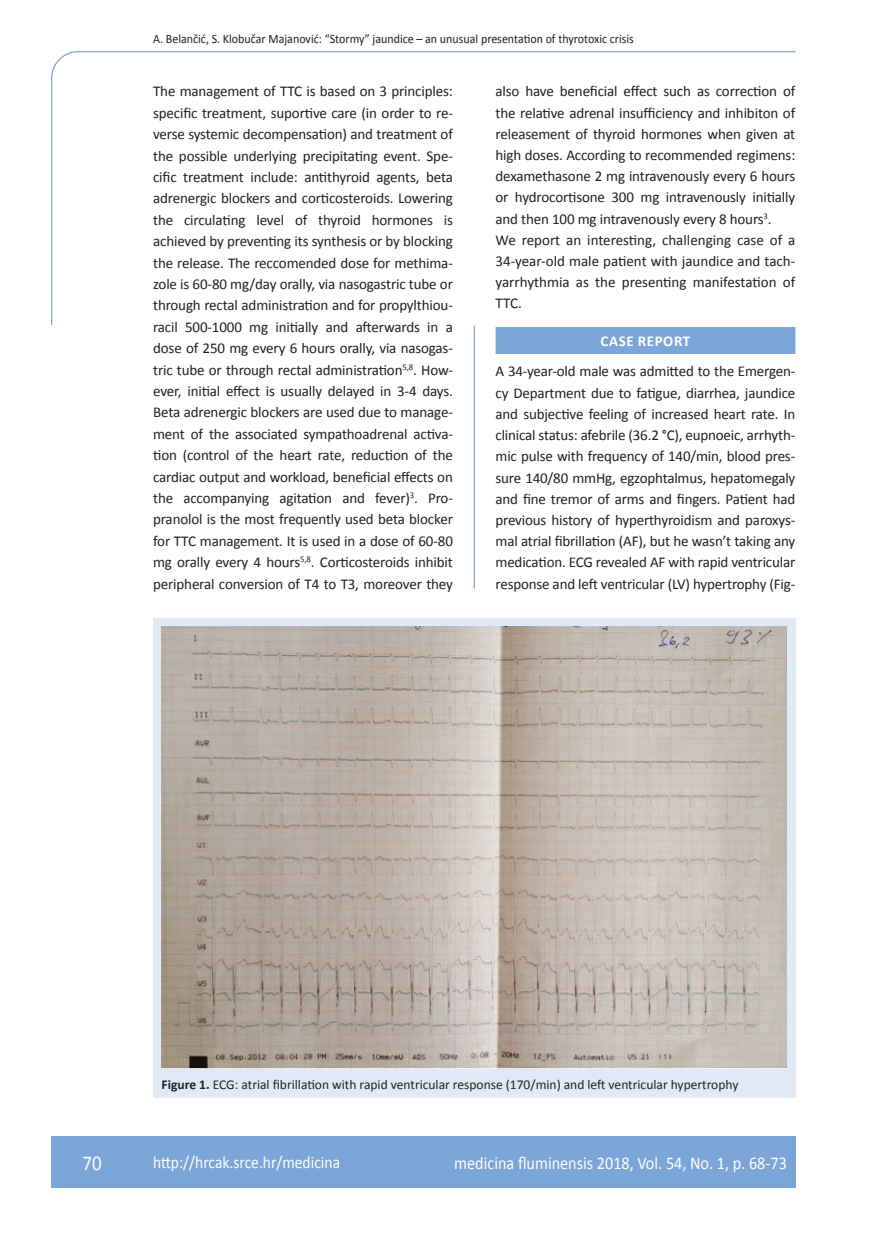
<style>
.page{position:relative;width:872px;height:1234px;background:#fff}
.page>*{position:absolute;margin:0;border:0;box-sizing:border-box;transform-origin:0 0}
.t1{font:21px "Calibri";color:#fff;scale:.9 1}
.t2{font:18px "Calibri";color:#fff;scale:.9 1}
.t3{font:17.25px "Calibri";color:#fff;scale:.9 1}
.t4{font:15px/21.5px "Calibri";letter-spacing:-.01em;color:#231f20;text-align:justify}
.t5{font:700 15px "Calibri";letter-spacing:.04em;color:#fff}
.t6{font:13.5px "Calibri";color:#231f20}
.t7{font:12.75px "Calibri";color:#231f20;scale:.94 1}
.s1{font-weight:700}
</style>
<div class="page">
<svg style="left:51px;top:51px;width:745px;height:274px"></svg>
<hr style="left:473px;top:325px;width:2px;height:263px;background:#7ca5d7">
<div style="left:51px;top:1135px;width:744px;height:51px;background:#7ca5d7"></div>
<div style="left:495px;top:327px;width:300px;height:27px;background:#7ca5d7"></div>
<div style="left:153px;top:618px;width:642px;height:479px;background:#e1e9f6"></div>
<img style="left:162px;top:626px;width:624px;height:441px">
<p class="t7" style="left:153px;top:30px;width:513px">A. Belančić, S. Klobučar Majanović: “Stormy” jaundice – an unusual presentation of thyrotoxic crisis</p>
<p class="t4" style="left:153px;top:80px;width:301px">The management of TTC is based on 3 principles: specific treatment, suportive care (in order to re&shy;verse systemic decompensation) and treatment of the possible underlying precipitating event. Spe&shy;cific treatment include: antithyroid agents, beta adrenergic blockers and corticosteroids. Lowering the circulating level of thyroid hormones is achieved by preventing its synthesis or by blocking the release. The reccomended dose for methima&shy;zole is 60-80 mg/day orally, via nasogastric tube or through rectal administration and for propylthiou&shy;racil 500-1000 mg initially and afterwards in a dose of 250 mg every 6 hours orally, via nasogas&shy;tric tube or through rectal administration<sup>5,8</sup>. How&shy;ever, initial effect is usually delayed in 3-4 days.<br>Beta adrenergic blockers are used due to manage&shy;ment of the associated sympathoadrenal activa&shy;tion (control of the heart rate, reduction of the cardiac output and workload, beneficial effects on the accompanying agitation and fever)<sup>3</sup>. Pro&shy;pranolol is the most frequently used beta blocker for TTC management. It is used in a dose of 60-80 mg orally every 4 hours<sup>5,8</sup>. Corticosteroids inhibit peripheral conversion of T4 to T3, moreover they</p>
<p class="t4" style="left:495px;top:80px;width:301px;text-align:left">also have beneficial effect such as correction of the relative adrenal insufficiency and inhibiton of releasement of thyroid hormones when given at high doses. According to recommended regimens: dexamethasone 2 mg intravenously every 6 hours or hydrocortisone 300 mg intravenously initially and then 100 mg intravenously every 8 hours<sup>3</sup>.<br>We report an interesting, challenging case of a 34-year-old male patient with jaundice and tach&shy;yarrhythmia as the presenting manifestation of TTC.</p>
<p class="t5" style="left:600px;top:331px;width:91px">CASE REPORT</p>
<p class="t4" style="left:495px;top:360px;width:301px">A 34-year-old male was admitted to the Emergen&shy;cy Department due to fatigue, diarrhea, jaundice and subjective feeling of increased heart rate. In clinical status: afebrile (36.2 °C), eupnoeic, arrhyth&shy;mic pulse with frequency of 140/min, blood pres&shy;sure 140/80 mmHg, egzophtalmus, hepatomegaly and fine tremor of arms and fingers. Patient had previous history of hyperthyroidism and paroxys&shy;mal atrial fibrillation (AF), but he wasn’t taking any medication. ECG revealed AF with rapid ventricular response and left ventricular (LV) hypertrophy (Fig-</p>
<p class="t6" style="left:162px;top:1075px;width:578px"><span class="s1">Figure 1.</span> ECG: atrial fibrillation with rapid ventricular response (170/min) and left ventricular hypertrophy</p>
<h1 class="t1" style="left:82px;top:1149px;width:23px">70</h1>
<p class="t3" style="left:153px;top:1150px;width:209px">http://hrcak.srce.hr/medicina</p>
<p class="t2" style="left:454px;top:1151px;width:371px">medicina fluminensis 2018, Vol. 54, No. 1, p. 68-73</p>
</div>
